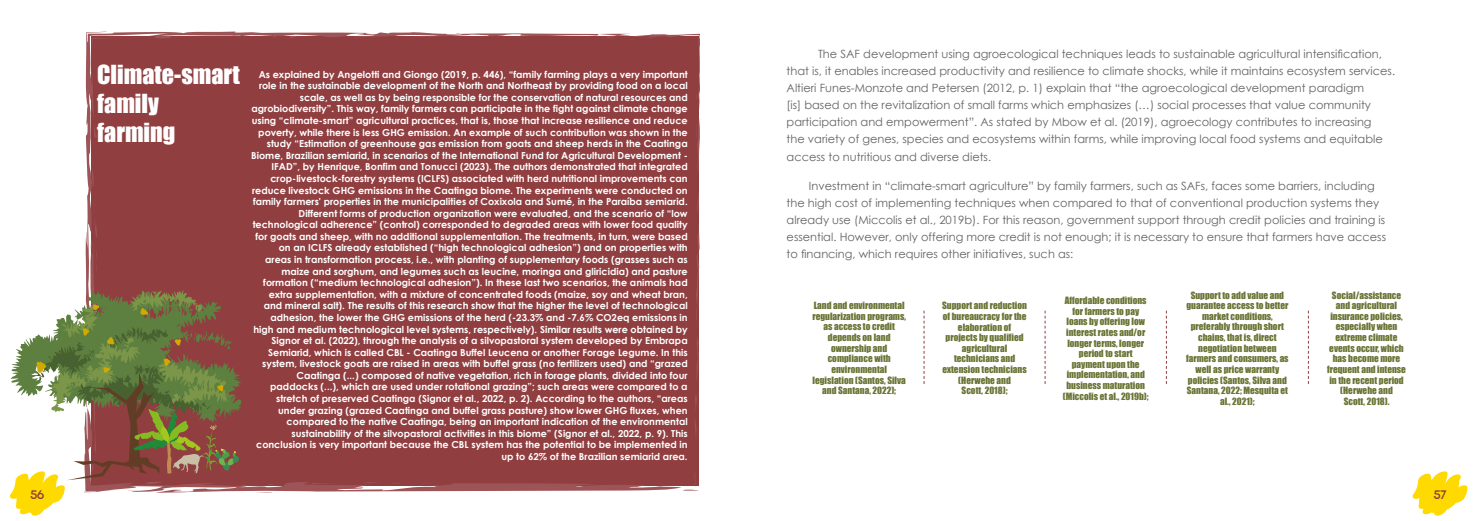
<style>
.page{position:relative;width:1474px;height:521px;background:#fff}
.page>*{position:absolute;margin:0;border:0;box-sizing:border-box;transform-origin:0 0}
.t1{font:24.15px/29px "Impact";color:#fff}
.t2{font:11.38px/17.1px "Century Gothic";color:#646363}
.t3{font:500 10.5px "Dazzle Unicase";color:#903e40}
.t4{font:700 9.62px/11.5px "Century Gothic";color:#fff;text-align:right}
.t5{font:9.19px/10.6px "Impact";color:#6a7435;text-align:center}
</style>
<div class="page">
<svg style="left:1412px;top:471px;width:55px;height:45px"></svg>
<div style="left:90px;top:37px;width:608px;height:449px;background:#903e40"></div>
<svg style="left:85px;top:31px;width:519px;height:372px"></svg>
<svg style="left:91px;top:160px;width:3px;height:9px"></svg>
<svg style="left:241px;top:482px;width:439px;height:10px;fill:#9d5456"></svg>
<svg style="left:695px;top:396px;width:2px;height:36px"></svg>
<svg style="left:696px;top:339px;width:2px;height:39px"></svg>
<svg style="left:696px;top:219px;width:3px;height:104px"></svg>
<svg style="left:697px;top:190px;width:2px;height:23px"></svg>
<svg style="left:604px;top:33px;width:95px;height:145px"></svg>
<svg style="left:281px;top:36px;width:17px;height:2px"></svg>
<svg style="left:92px;top:38px;width:21px;height:11px"></svg>
<svg style="left:91px;top:125px;width:6px;height:28px"></svg>
<svg style="left:90px;top:201px;width:7px;height:76px"></svg>
<svg style="left:257px;top:492px;width:15px;height:1px"></svg>
<svg style="left:363px;top:482px;width:18px;height:1px"></svg>
<svg style="left:387px;top:483px;width:16px;height:1px"></svg>
<svg style="left:415px;top:483px;width:19px;height:1px"></svg>
<svg style="left:680px;top:470px;width:19px;height:21px"></svg>
<svg style="left:10px;top:290px;width:231px;height:226px"></svg>
<svg style="left:923px;top:311px;width:1px;height:73px"></svg>
<svg style="left:1044px;top:311px;width:1px;height:73px"></svg>
<svg style="left:1166px;top:311px;width:1px;height:73px"></svg>
<svg style="left:1308px;top:311px;width:1px;height:73px"></svg>
<h1 class="t1" style="left:97px;top:60px;width:144px">Climate-smart family farming</h1>
<p class="t4" style="left:251px;top:68px;width:438px">As explained by Angelotti and Giongo (2019, p. 446), “family farming plays a very important role in the sustainable development of the North and Northeast by providing food on a local scale, as well as by being responsible for the conservation of natural resources and agrobiodiversity”. This way, family farmers can participate in the fight against climate change using “climate-smart” agricultural practices, that is, those that increase resilience and reduce poverty, while there is less GHG emission. An example of such contribution was shown in the study “Estimation of greenhouse gas emission from goats and sheep herds in the Caatinga Biome, Brazilian semiarid, in scenarios of the International Fund for Agricultural Development - IFAD”, by Henrique, Bonfim and Tonucci (2023). The authors demonstrated that integrated crop-livestock-forestry systems (ICLFS) associated with herd nutritional improvements can reduce livestock GHG emissions in the Caatinga biome. The experiments were conducted on family farmers' properties in the municipalities of Coxixola and Sumé, in the Paraíba semiarid.<br>Different forms of production organization were evaluated, and the scenario of “low technological adherence” (control) corresponded to degraded areas with lower food quality for goats and sheep, with no additional supplementation. The treatments, in turn, were based on an ICLFS already established (“high technological adhesion”) and on properties with areas in transformation process, i.e., with planting of supplementary foods (grasses such as maize and sorghum, and legumes such as leucine, moringa and gliricidia) and pasture formation (“medium technological adhesion”). In these last two scenarios, the animals had extra supplementation, with a mixture of concentrated foods (maize, soy and wheat bran, and mineral salt). The results of this research show that the higher the level of technological adhesion, the lower the GHG emissions of the herd (-23.3% and -7.6% CO2eq emissions in high and medium technological level systems, respectively). Similar results were obtained by Signor et al. (2022), through the analysis of a silvopastoral system developed by Embrapa Semiarid, which is called CBL - Caatinga Buffel Leucena or another Forage Legume. In this system, livestock goats are raised in areas with buffel grass (no fertilizers used) and “grazed Caatinga (...) composed of native vegetation, rich in forage plants, divided into four paddocks (...), which are used under rotational grazing”; such areas were compared to a stretch of preserved Caatinga (Signor et al., 2022, p. 2). According to the authors, “areas under grazing (grazed Caatinga and buffel grass pasture) show lower GHG fluxes, when compared to the native Caatinga, being an important indication of the environmental sustainability of the silvopastoral activities in this biome” (Signor et al., 2022, p. 9). This conclusion is very important because the CBL system has the potential to be implemented in up to 62% of the Brazilian semiarid area.</p>
<p class="t2" style="left:786px;top:45px;width:610px;text-indent:32px">The SAF development using agroecological techniques leads to sustainable agricultural intensification, that is, it enables increased productivity and resilience to climate shocks, while it maintains ecosystem services.<br>Altieri Funes-Monzote and Petersen (2012, p. 1) explain that “the agroecological development paradigm<br>[is] based on the revitalization of small farms which emphasizes (…) social processes that value community participation and empowerment”. As stated by Mbow et al. (2019), agroecology contributes to increasing<br>the variety of genes, species and ecosystems within farms, while improving local food systems and equitable access to nutritious and diverse diets.</p>
<p class="t2" style="left:786px;top:177px;width:601px;text-indent:22px">Investment in “climate-smart agriculture” by family farmers, such as SAFs, faces some barriers, including the high cost of implementing techniques when compared to that of conventional production systems they already use (Miccolis et al., 2019b). For this reason, government support through credit policies and training is essential. However, only offering more credit is not enough; it is necessary to ensure that farmers have access to financing, which requires other initiatives, such as:</p>
<p class="t5" style="left:812px;top:300px;width:95px">Land and environmental regularization programs, as access to credit depends on land ownership and compliance with environmental legislation (Santos, Silva and Santana, 2022);</p>
<p class="t5" style="left:1186px;top:289px;width:104px">Support to add value and guarantee access to better market conditions, preferably through short chains, that is, direct negotiation between farmers and consumers, as well as price warranty policies (Santos, Silva and<br>Santana, 2022; Mesquita et al., 2021);</p>
<p class="t5" style="left:1326px;top:289px;width:80px">Social/assistance and agricultural insurance policies, especially when extreme climate events occur, which has become more frequent and intense in the recent period (Herwehe and<br>Scott, 2018).</p>
<p class="t5" style="left:942px;top:300px;width:86px">Support and reduction of bureaucracy for the elaboration of projects by qualified agricultural technicians and extension technicians (Herwehe and<br>Scott, 2018);</p>
<p class="t5" style="left:1062px;top:295px;width:87px">Affordable conditions for farmers to pay loans by offering low interest rates and/or longer terms, longer period to start payment upon the implementation, and business maturation (Miccolis et al., 2019b);</p>
<p class="t3" style="left:30px;top:486px;width:15px">56</p>
<p class="t3" style="left:1433px;top:486px;width:14px">57</p>
</div>
